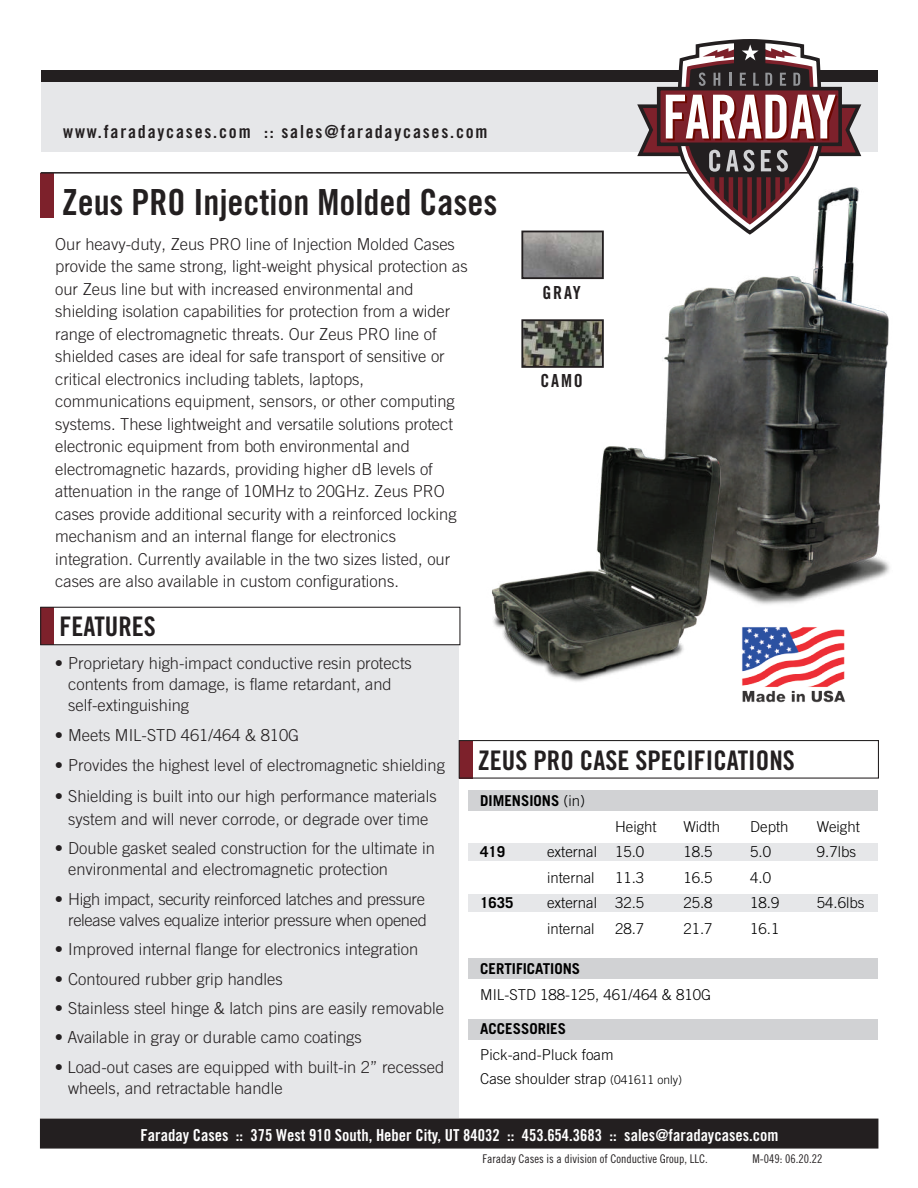
<style>
.page{position:relative;width:918px;height:1188px;background:#fff}
.page>*{position:absolute;margin:0;border:0;box-sizing:border-box;transform-origin:0 0}
.t1{font:36px "Trade Gothic Bold Cond Twenty";color:#231f20}
.t2{font:27px "Trade Gothic Bold Cond Twenty";color:#231f20}
.t3{font:18px "Trade Gothic Bold Cond Twenty";letter-spacing:.1em;color:#231f20}
.t4{font:300 16.5px/22.5px "Trade Gothic";color:#231f20}
.t5{font:300 16.5px/21px "Trade Gothic";letter-spacing:-.02em;color:#231f20;text-align:right}
.t6{font:16.5px "Trade Gothic Bold Cond Twenty";color:#fff}
.t7{font:300 15px/24px "Trade Gothic";color:#000}
.t8{font:700 15px "Trade Gothic";color:#000}
.t9{font:12px "Trade Gothic Cond Eighteen";color:#231f20}
.s1{font-weight:300}
.s2{font-size:12px}
</style>
<div class="page">
<img style="left:664px;top:236px;width:226px;height:355px">
<img style="left:365px;top:402px;width:473px;height:280px">
<div style="left:468px;top:895px;width:410px;height:17px;background:#e6e7e9"></div>
<div style="left:41px;top:173px;width:13px;height:45px;background:#7d212b"></div>
<hr style="left:41px;top:172px;width:696px;height:2px;background:#231f20">
<div style="left:468px;top:844px;width:410px;height:17px;background:#e6e7e9"></div>
<div style="left:41px;top:80px;width:837px;height:72px;background:#e6e7e9"></div>
<div style="left:468px;top:958px;width:410px;height:21px;background:#d1d2d4"></div>
<div style="left:468px;top:1019px;width:410px;height:21px;background:#d1d2d4"></div>
<div style="left:468px;top:790px;width:410px;height:21px;background:#d1d2d4"></div>
<div style="left:41px;top:645px;width:418px;height:473px;background:#e6e7e9"></div>
<div style="left:41px;top:607px;width:13px;height:38px;background:#7d212b"></div>
<div style="left:459px;top:741px;width:14px;height:38px;background:#7d212b"></div>
<div style="left:41px;top:71px;width:837px;height:11px;background:#231f20"></div>
<div style="left:40px;top:1119px;width:838px;height:30px;background:#231f20;border:2px solid #231f20"></div>
<svg style="left:634px;top:39px;width:230px;height:197px"></svg>
<div style="left:40px;top:607px;width:420px;height:38px;border:1px solid #231f20"></div>
<div style="left:459px;top:740px;width:420px;height:39px;border:1px solid #231f20"></div>
<img style="left:739px;top:626px;width:107px;height:77px">
<img style="left:524px;top:234px;width:77px;height:42px">
<div style="left:521px;top:231px;width:83px;height:48px;border:2px solid #231f20"></div>
<img style="left:524px;top:322px;width:77px;height:43px">
<div style="left:521px;top:319px;width:83px;height:49px;border:2px solid #231f20"></div>
<p class="t3" style="left:63px;top:120px;width:426px">www.faradaycases.com :: sales@faradaycases.com</p>
<h1 class="t1" style="left:62px;top:180px;width:437px">Zeus PRO Injection Molded Cases</h1>
<p class="t4" style="left:55px;top:232px;width:414px">Our heavy-duty, Zeus PRO line of Injection Molded Cases provide the same strong, light-weight physical protection as our Zeus line but with increased environmental and shielding isolation capabilities for protection from a wider range of electromagnetic threats. Our Zeus PRO line of shielded cases are ideal for safe transport of sensitive or critical electronics including tablets, laptops, communications equipment, sensors, or other computing systems. These lightweight and versatile solutions protect electronic equipment from both environmental and electromagnetic hazards, providing higher dB levels of attenuation in the range of 10MHz to 20GHz. Zeus PRO cases provide additional security with a reinforced locking mechanism and an internal flange for electronics integration. Currently available in the two sizes listed, our cases are also available in custom configurations.</p>
<h2 class="t2" style="left:59px;top:610px;width:98px">FEATURES</h2>
<p class="t3" style="left:543px;top:281px;width:40px">GRAY</p>
<p class="t3" style="left:541px;top:370px;width:44px">CAMO</p>
<p class="t4" style="left:68px;top:653px;width:345px;line-height:21px;text-indent:-13px">• Proprietary high-impact conductive resin protects contents from damage, is flame retardant, and self-extinguishing</p>
<p class="t4" style="left:55px;top:723px;width:246px">• Meets MIL-STD 461/464 &amp; 810G</p>
<p class="t4" style="left:55px;top:754px;width:392px">• Provides the highest level of electromagnetic shielding</p>
<p class="t4" style="left:55px;top:785px;width:384px;text-align:center">• Shielding is built into our high performance materials system and will never corrode, or degrade over time</p>
<p class="t4" style="left:68px;top:838px;width:368px;line-height:21px;text-indent:-13px">• Double gasket sealed construction for the ultimate in environmental and electromagnetic protection</p>
<p class="t5" style="left:55px;top:888px;width:374px">• High impact, security reinforced latches and pressure release valves equalize interior pressure when opened</p>
<p class="t4" style="left:55px;top:938px;width:365px">• Improved internal flange for electronics integration</p>
<p class="t4" style="left:55px;top:967px;width:230px">• Contoured rubber grip handles</p>
<p class="t4" style="left:55px;top:997px;width:391px">• Stainless steel hinge &amp; latch pins are easily removable</p>
<p class="t4" style="left:55px;top:1026px;width:309px">• Available in gray or durable camo coatings</p>
<p class="t4" style="left:68px;top:1056px;width:378px;line-height:21px;text-indent:-13px">• Load-out cases are equipped with built-in 2” recessed wheels, and retractable handle</p>
<h2 class="t2" style="left:478px;top:744px;width:318px">ZEUS PRO CASE SPECIFICATIONS</h2>
<p class="t8" style="left:480px;top:792px;width:107px">DIMENSIONS <span class="s1">(in)</span></p>
<p class="t7" style="left:615px;top:814px;width:43px">Height</p>
<p class="t7" style="left:683px;top:814px;width:38px">Width</p>
<p class="t7" style="left:750px;top:814px;width:40px">Depth</p>
<p class="t7" style="left:817px;top:814px;width:45px">Weight</p>
<p class="t8" style="left:480px;top:843px;width:27px">419</p>
<p class="t7" style="left:547px;top:840px;width:99px">external 15.0</p>
<p class="t7" style="left:683px;top:840px;width:31px">18.5</p>
<p class="t7" style="left:750px;top:840px;width:22px">5.0</p>
<p class="t7" style="left:817px;top:840px;width:41px">9.7lbs</p>
<p class="t7" style="left:547px;top:865px;width:49px">internal</p>
<p class="t7" style="left:615px;top:865px;width:31px">11.3</p>
<p class="t7" style="left:683px;top:865px;width:31px">16.5</p>
<p class="t7" style="left:750px;top:865px;width:22px">4.0</p>
<p class="t8" style="left:480px;top:894px;width:35px">1635</p>
<p class="t7" style="left:547px;top:891px;width:99px">external 32.5</p>
<p class="t7" style="left:683px;top:891px;width:31px">25.8</p>
<p class="t7" style="left:750px;top:891px;width:31px">18.9</p>
<p class="t7" style="left:817px;top:891px;width:49px">54.6lbs</p>
<p class="t7" style="left:547px;top:916px;width:49px">internal</p>
<p class="t7" style="left:615px;top:916px;width:31px">28.7</p>
<p class="t7" style="left:683px;top:916px;width:31px">21.7</p>
<p class="t7" style="left:750px;top:916px;width:31px">16.1</p>
<p class="t8" style="left:480px;top:960px;width:102px">CERTIFICATIONS</p>
<p class="t7" style="left:480px;top:982px;width:232px">MIL-STD 188-125, 461/464 &amp; 810G</p>
<p class="t8" style="left:480px;top:1020px;width:87px">ACCESSORIES</p>
<p class="t7" style="left:480px;top:1042px;width:204px">Pick-and-Pluck foam<br>Case shoulder strap <span class="s2">(041611 only)</span></p>
<p class="t6" style="left:141px;top:1125px;width:639px">Faraday Cases :: 375 West 910 South, Heber City, UT 84032 :: 453.654.3683 :: sales@faradaycases.com</p>
<p class="t9" style="left:482px;top:1152px;width:227px">Faraday Cases is a division of Conductive Group, LLC.</p>
<p class="t9" style="left:752px;top:1152px;width:71px">M-049: 06.20.22</p>
</div>
